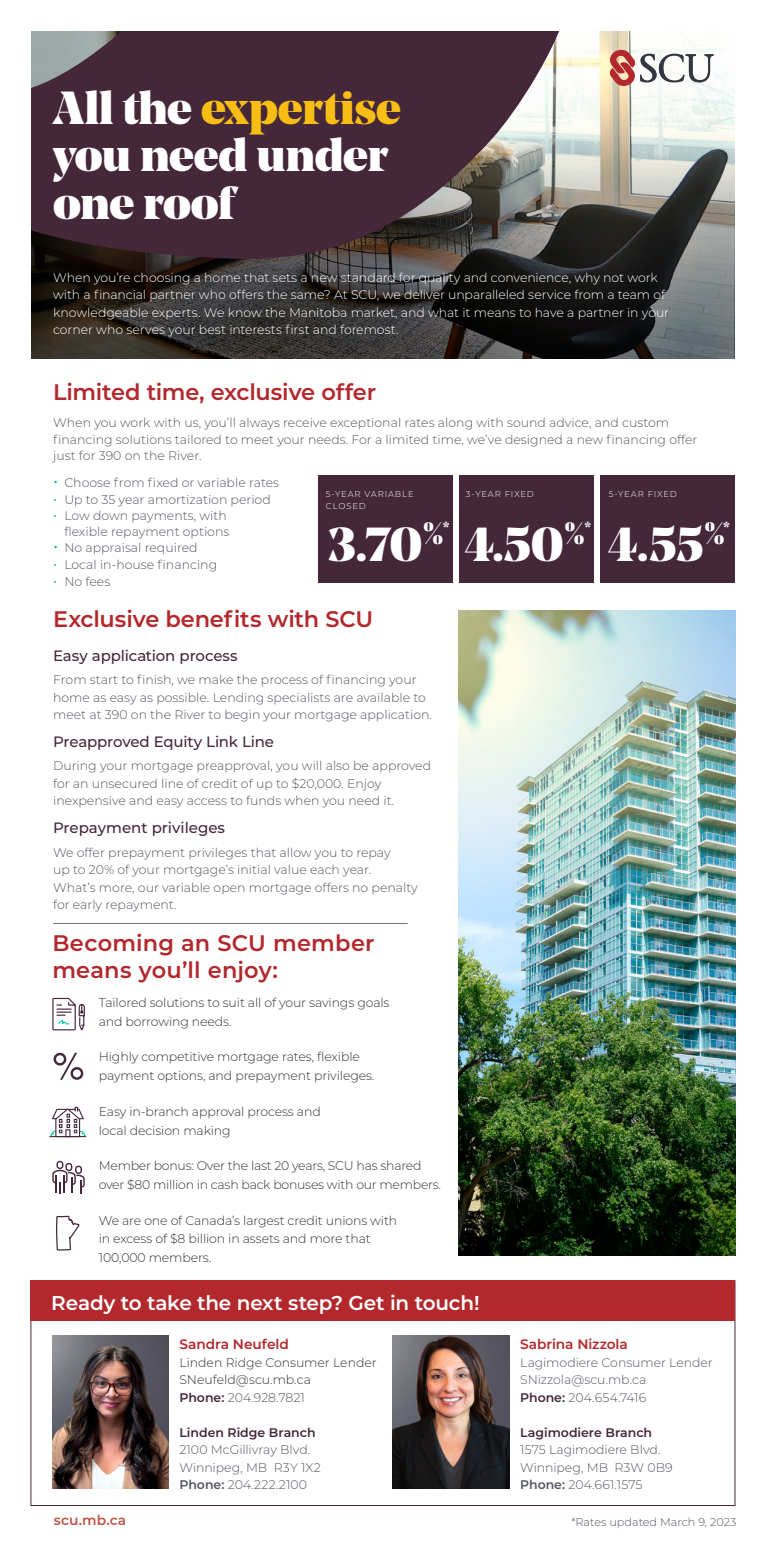
<style>
.page{position:relative;width:765px;height:1560px;background:#fff}
.page>*{position:absolute;margin:0;border:0;box-sizing:border-box;transform-origin:0 0}
.t1{font:900 47.5px "Noe Display";color:#fff}
.t2{font:900 46.12px/47.4px "Noe Display";letter-spacing:-.01em;color:#fff}
.t3{font:600 22.5px/26.2px "Montserrat";color:#b3282d}
.t4{font:600 20px "Montserrat";letter-spacing:-.01em;color:#fff}
.t5{font:500 15px "Montserrat";letter-spacing:-.01em;color:#45273a}
.t6{font:600 13.75px "Montserrat";letter-spacing:-.005em;color:#b3282d}
.t7{font:600 13.75px "Montserrat";letter-spacing:.01em;color:#be5547}
.t8{font:300 12.5px/17.5px "Montserrat";color:#53565f}
.t9{font:300 12.5px/18.8px "Montserrat";letter-spacing:-.01em;color:#353030}
.t10{font:300 12.5px/17.5px "Montserrat";letter-spacing:-.005em;color:#fff}
.t11{font:600 12.5px "Montserrat";color:#45273a}
.t12{font:300 11.25px "Montserrat";color:#53565f}
.t13{font:300 8.5px/11.9px "Montserrat";letter-spacing:.1em;color:#fff}
.s1{color:#f8be15}
.s2{font-size:18.75px;color:#01b09a}
.s3{font-size:15px;color:#01b09a}
.s4{font-weight:600;color:#45273a}
.s5{color:#53565f}
.s6{font-weight:600}
</style>
<div class="page">
<img style="left:458px;top:936px;width:277px;height:319px">
<img style="left:31px;top:31px;width:705px;height:905px">
<svg style="left:610px;top:50px;width:104px;height:36px"></svg>
<svg style="left:49px;top:1107px;width:37px;height:144px"></svg>
<svg style="left:52px;top:998px;width:33px;height:32px"></svg>
<svg style="left:54px;top:1053px;width:29px;height:27px"></svg>
<div style="left:31px;top:1280px;width:704px;height:41px;background:#b3282d"></div>
<img style="left:53px;top:1336px;width:116px;height:153px">
<img style="left:393px;top:1336px;width:116px;height:153px">
<h2 class="t2" style="left:53px;top:83px;width:350px">All the <span class="s1">expertise </span>you need under one roof</h2>
<p class="t10" style="left:53px;top:268px;width:618px">When you’re choosing a home that sets a new standard for quality and convenience, why not work with a financial partner who offers the same? At SCU, we deliver unparalleled service from a team of knowledgeable experts. We know the Manitoba market, and what it means to have a partner in your corner who serves your best interests first and foremost.</p>
<h3 class="t3" style="left:53px;top:378px;width:325px">Limited time, exclusive offer</h3>
<p class="t8" style="left:53px;top:414px;width:646px;line-height:16.2px">When you work with us, you’ll always receive exceptional rates along with sound advice, and custom financing solutions tailored to meet your needs. For a limited time, we’ve designed a new financing offer just for 390 on the River.</p>
<p class="t8" style="left:53px;top:474px;width:228px"><span class="s2">•</span> Choose from fixed or variable rates</p>
<p class="t8" style="left:53px;top:490px;width:219px"><span class="s3">•</span> Up to 35 year amortization period</p>
<p class="t8" style="left:53px;top:507px;width:178px;line-height:16.2px;text-align:right"><span class="s3">•</span> Low down payments, with flexible repayment options</p>
<p class="t8" style="left:53px;top:539px;width:146px"><span class="s2">•</span> No appraisal required</p>
<p class="t8" style="left:53px;top:555px;width:166px"><span class="s3">•</span> Local in-house financing</p>
<p class="t8" style="left:53px;top:572px;width:59px"><span class="s3">•</span> No fees</p>
<p class="t13" style="left:326px;top:488px;width:89px">5-YEAR VARIABLE<br>CLOSED</p>
<p class="t13" style="left:609px;top:488px;width:70px">5-YEAR FIXED</p>
<p class="t13" style="left:466px;top:488px;width:70px">3-YEAR FIXED</p>
<h1 class="t1" style="left:327px;top:513px;width:404px">3.70<sup>%</sup><sup>*</sup> 4.50<sup>%</sup><sup>*</sup> 4.55<sup>%</sup><sup>*</sup></h1>
<h3 class="t3" style="left:53px;top:605px;width:322px">Exclusive benefits with SCU</h3>
<p class="t5" style="left:53px;top:645px;width:186px">Easy application process</p>
<p class="t8" style="left:53px;top:670px;width:380px">From start to finish, we make the process of financing your home as easy as possible. Lending specialists are available to meet at 390 on the River to begin your mortgage application.</p>
<p class="t5" style="left:53px;top:731px;width:222px">Preapproved Equity Link Line</p>
<p class="t8" style="left:53px;top:757px;width:380px">During your mortgage preapproval, you will also be approved for an unsecured line of credit of up to $20,000. Enjoy inexpensive and easy access to funds when you need it.</p>
<p class="t5" style="left:53px;top:817px;width:174px">Prepayment privileges</p>
<p class="t8" style="left:53px;top:843px;width:366px">We offer prepayment privileges that allow you to repay<br>up to 20% of your mortgage’s initial value each year.<br>What’s more, our variable open mortgage offers no penalty for early repayment.</p>
<h3 class="t3" style="left:52px;top:929px;width:324px">Becoming an SCU member means you’ll enjoy:</h3>
<p class="t9" style="left:99px;top:993px;width:292px">Tailored solutions to suit all of your savings goals and borrowing needs.</p>
<p class="t9" style="left:99px;top:1047px;width:277px">Highly competitive mortgage rates, flexible payment options, and prepayment privileges.</p>
<p class="t9" style="left:99px;top:1101px;width:223px">Easy in-branch approval process and local decision making</p>
<p class="t9" style="left:99px;top:1156px;width:344px">Member bonus: Over the last 20 years, SCU has shared over $80 million in cash back bonuses with our members.</p>
<p class="t9" style="left:99px;top:1210px;width:300px">We are one of Canada’s largest credit unions with in excess of $8 billion in assets and more that<br>100,000 members.</p>
<h3 class="t4" style="left:51px;top:1288px;width:430px">Ready to take the next step? Get in touch!</h3>
<p class="t7" style="left:54px;top:1510px;width:74px">scu.mb.ca</p>
<p class="t6" style="left:179px;top:1334px;width:111px">Sandra Neufeld</p>
<p class="t9" style="left:179px;top:1353px;width:199px;line-height:17.5px">Linden Ridge Consumer Lender<br>SNeufeld@scu.mb.ca<br><span class="s4">Phone:</span> <span class="s5">204.928.7821</span></p>
<p class="t11" style="left:179px;top:1423px;width:138px">Linden Ridge Branch</p>
<p class="t8" style="left:179px;top:1440px;width:143px">2100 McGillivray Blvd.<br>Winnipeg, MB R3Y 1X2<br><span class="s6">Phone:</span> 204.222.2100</p>
<p class="t6" style="left:520px;top:1334px;width:109px">Sabrina Nizzola</p>
<p class="t8" style="left:520px;top:1353px;width:194px">Lagimodiere Consumer Lender<br>SNizzola@scu.mb.ca<br><span class="s4">Phone:</span> 204.654.7416</p>
<p class="t11" style="left:520px;top:1423px;width:134px">Lagimodiere Branch</p>
<p class="t8" style="left:520px;top:1440px;width:154px">1575 Lagimodiere Blvd.<br>Winnipeg, MB R3W 0B9<br><span class="s6">Phone:</span> 204.661.1575</p>
<p class="t12" style="left:571px;top:1514px;width:167px">*Rates updated March 9, 2023</p>
</div>
